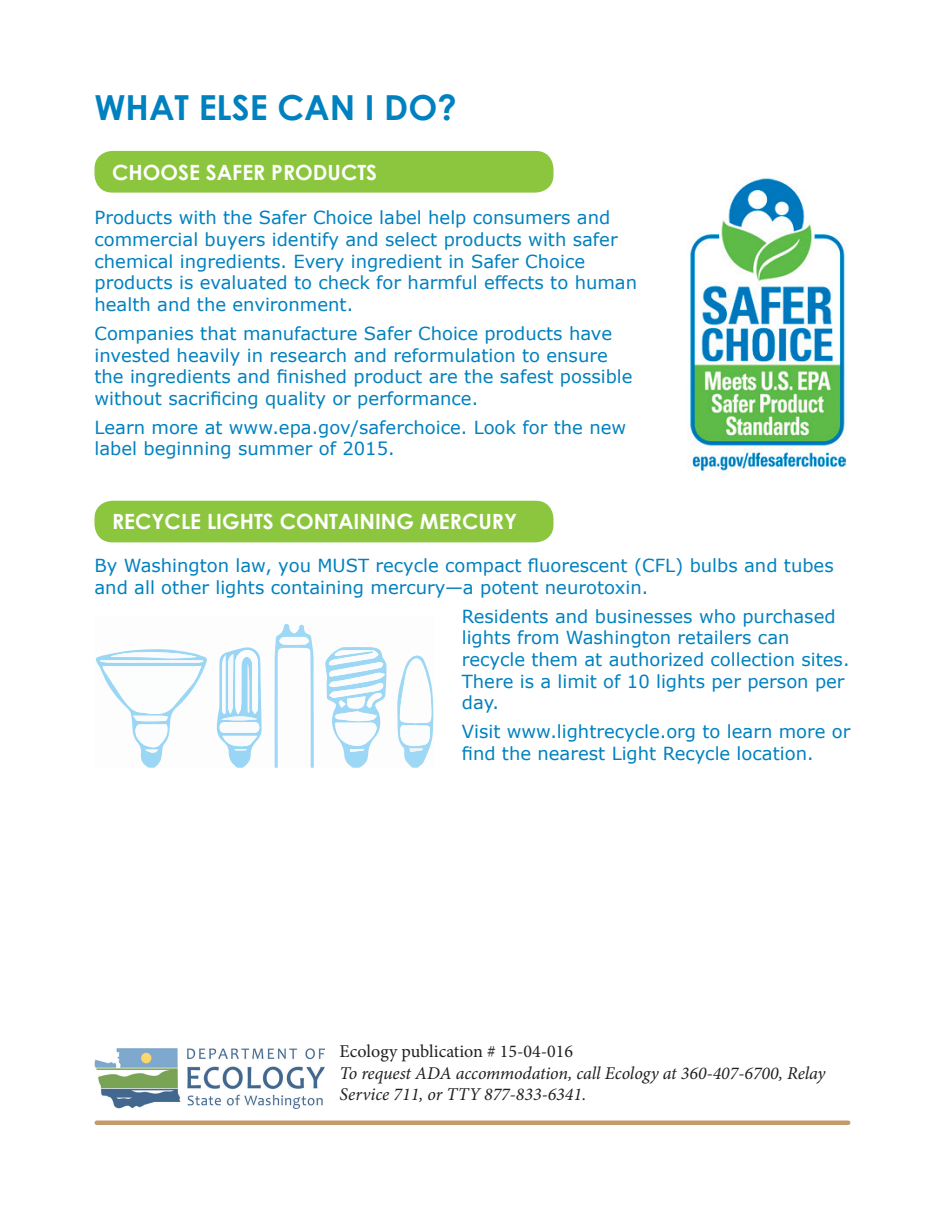
<style>
.page{position:relative;width:945px;height:1215px;background:#fff}
.page>*{position:absolute;margin:0;border:0;box-sizing:border-box;transform-origin:0 0}
.t1{font:700 34.5px "Century Gothic";color:#0081bf}
.t2{font:700 21px "Century Gothic";color:#fff}
.t3{font:18px/21.6px "Verdana";color:#0081bf}
.t4{font:italic 18px/21.6px "Minion Pro";letter-spacing:-.005em;color:#231f20}
.t5{font:18px "Minion Pro";color:#231f20}
</style>
<div class="page">
<div style="left:94px;top:151px;width:460px;height:42px;background:#8bc63e;border-radius:18px"></div>
<div style="left:94px;top:501px;width:460px;height:41px;background:#8bc63e;border-radius:18px"></div>
<img style="left:690px;top:178px;width:157px;height:295px">
<svg style="left:325px;top:647px;width:62px;height:120px"></svg>
<svg style="left:217px;top:647px;width:45px;height:120px"></svg>
<svg style="left:96px;top:649px;width:111px;height:118px"></svg>
<svg style="left:275px;top:624px;width:39px;height:143px"></svg>
<svg style="left:397px;top:655px;width:37px;height:112px"></svg>
<div style="left:97px;top:1120px;width:751px;height:5px;background:#c39a6b"></div>
<img style="left:94px;top:1049px;width:230px;height:59px">
<h2 class="t1" style="left:94px;top:82px;width:364px">WHAT ELSE CAN I DO?</h2>
<h3 class="t2" style="left:112px;top:156px;width:267px">CHOOSE SAFER PRODUCTS</h3>
<p class="t3" style="left:94px;top:207px;width:544px">Products with the Safer Choice label help consumers and commercial buyers identify and select products with safer chemical ingredients. Every ingredient in Safer Choice products is evaluated to check for harmful effects to human health and the environment.</p>
<p class="t3" style="left:94px;top:322px;width:540px">Companies that manufacture Safer Choice products have invested heavily in research and reformulation to ensure the ingredients and finished product are the safest possible without sacrificing quality or performance.</p>
<p class="t3" style="left:94px;top:416px;width:533px">Learn more at www.epa.gov/saferchoice. Look for the new label beginning summer of 2015.</p>
<h3 class="t2" style="left:112px;top:506px;width:406px">RECYCLE LIGHTS CONTAINING MERCURY</h3>
<p class="t3" style="left:94px;top:555px;width:741px">By Washington law, you MUST recycle compact fluorescent (CFL) bulbs and tubes and all other lights containing mercury—a potent neurotoxin.</p>
<p class="t3" style="left:462px;top:605px;width:389px">Residents and businesses who purchased lights from Washington retailers can recycle them at authorized collection sites.<br>There is a limit of 10 lights per person per day.</p>
<p class="t3" style="left:462px;top:721px;width:390px">Visit www.lightrecycle.org to learn more or find the nearest Light Recycle location.</p>
<p class="t5" style="left:340px;top:1039px;width:235px">Ecology publication # 15-04-016</p>
<p class="t4" style="left:340px;top:1062px;width:487px">To request ADA accommodation, call Ecology at 360-407-6700, Relay<br>Service 711, or TTY 877-833-6341.</p>
</div>
